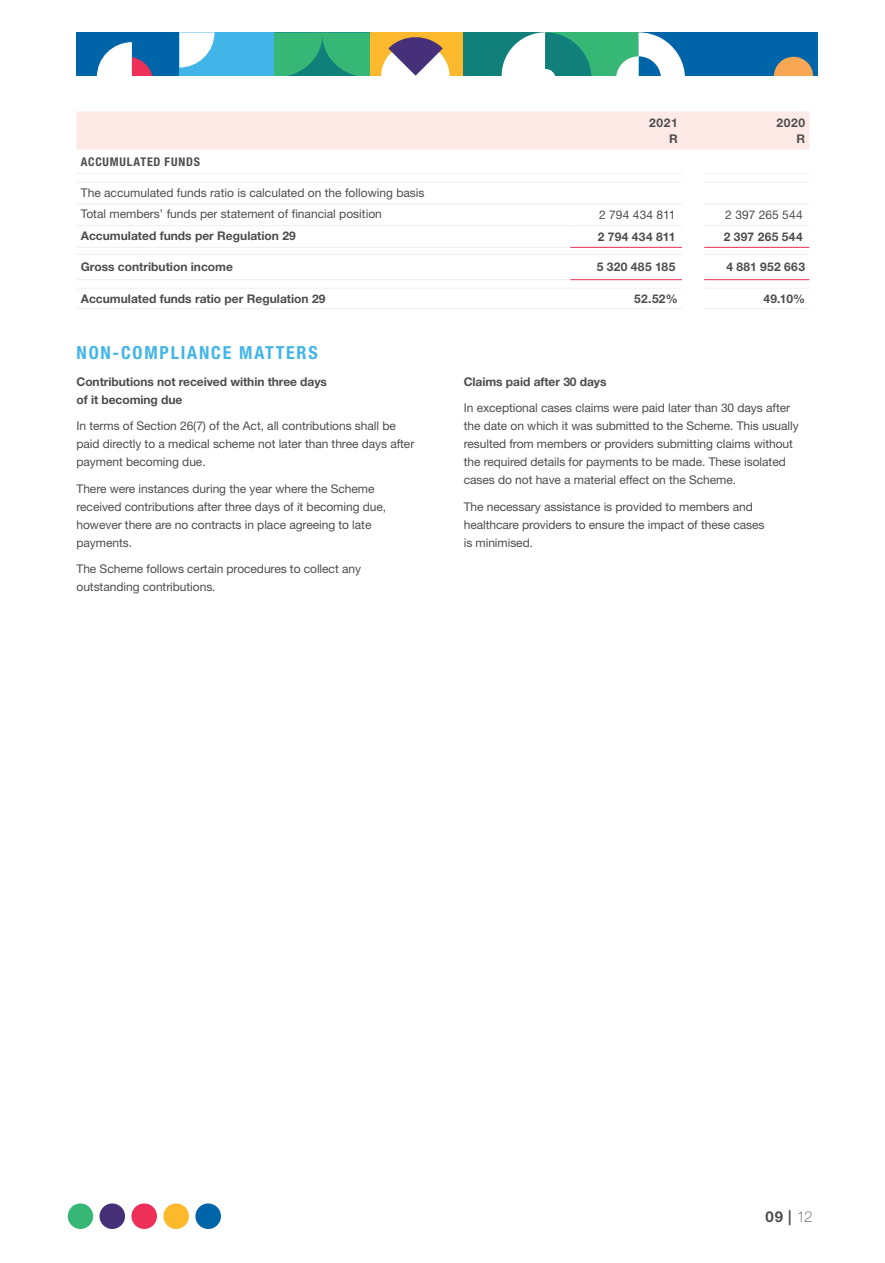
<style>
.page{position:relative;width:885px;height:1263px;background:#fff}
.page>*{position:absolute;margin:0;border:0;box-sizing:border-box;transform-origin:0 0}
.t1{font:700 condensed 18px "Helvetica Neue LT Std";letter-spacing:.1em;color:#42b5e8}
.t2{font:700 15px "Helvetica Neue LT Std";color:#4d4d4f}
.t3{font:12px/18px "Helvetica Neue LT Std";letter-spacing:-.005em;color:#4d4d4f}
.t4{font:700 12px/16.5px "Helvetica Neue LT Std";color:#4d4d4f;text-align:right}
.t5{font:700 12px "Helvetica Neue LT Std";letter-spacing:.035em;color:#4d4d4f}
.t6{font:700 condensed 12px "Helvetica Neue LT Std";letter-spacing:.07em;color:#4d4d4f}
.t7{font:12px "Helvetica Neue LT Std";letter-spacing:.015em;color:#4d4d4f}
.t8{font:700 12px "Helvetica Neue LT Std";letter-spacing:.025em;color:#4d4d4f}
.t9{font:700 12px "Helvetica Neue LT Std";letter-spacing:.03em;color:#4d4d4f}
.s1{font-weight:100}
</style>
<div class="page">
<div style="left:638px;top:32px;width:179px;height:44px;background:#0064a8"></div>
<svg style="left:76px;top:32px;width:737px;height:118px"></svg>
<hr style="left:570px;top:279px;width:111px;height:1px;background:#ee2f58">
<hr style="left:704px;top:279px;width:105px;height:1px;background:#ee2f58">
<hr style="left:570px;top:247px;width:111px;height:1px;background:#ee2f58">
<hr style="left:704px;top:247px;width:105px;height:1px;background:#ee2f58">
<hr style="left:76px;top:173px;width:494px;height:1px;background:#efeff0">
<hr style="left:570px;top:173px;width:111px;height:1px;background:#efeff0">
<hr style="left:704px;top:173px;width:105px;height:1px;background:#efeff0">
<hr style="left:76px;top:182px;width:494px;height:1px;background:#efeff0">
<hr style="left:570px;top:182px;width:111px;height:1px;background:#efeff0">
<hr style="left:704px;top:182px;width:105px;height:1px;background:#efeff0">
<hr style="left:76px;top:203px;width:494px;height:1px;background:#efeff0">
<hr style="left:570px;top:203px;width:111px;height:1px;background:#efeff0">
<hr style="left:704px;top:203px;width:105px;height:1px;background:#efeff0">
<hr style="left:570px;top:225px;width:111px;height:1px;background:#efeff0">
<hr style="left:704px;top:225px;width:105px;height:1px;background:#efeff0">
<hr style="left:76px;top:225px;width:494px;height:1px;background:#efeff0">
<hr style="left:76px;top:247px;width:494px;height:1px;background:#efeff0">
<hr style="left:76px;top:254px;width:494px;height:1px;background:#efeff0">
<hr style="left:76px;top:279px;width:494px;height:1px;background:#efeff0">
<hr style="left:76px;top:288px;width:494px;height:1px;background:#efeff0">
<hr style="left:76px;top:308px;width:494px;height:1px;background:#efeff0">
<hr style="left:570px;top:288px;width:111px;height:1px;background:#efeff0">
<hr style="left:704px;top:288px;width:105px;height:1px;background:#efeff0">
<hr style="left:570px;top:308px;width:111px;height:1px;background:#efeff0">
<hr style="left:704px;top:308px;width:105px;height:1px;background:#efeff0">
<hr style="left:570px;top:254px;width:111px;height:1px;background:#efeff0">
<hr style="left:704px;top:254px;width:105px;height:1px;background:#efeff0">
<div style="left:68px;top:1203px;width:25px;height:26px;background:#37b775;border-radius:50%"></div>
<div style="left:99px;top:1203px;width:26px;height:26px;background:#46307a;border-radius:50%"></div>
<div style="left:131px;top:1203px;width:26px;height:26px;background:#ee2f58;border-radius:50%"></div>
<div style="left:163px;top:1203px;width:26px;height:26px;background:#fdb92d;border-radius:50%"></div>
<div style="left:195px;top:1203px;width:26px;height:26px;background:#0064a8;border-radius:50%"></div>
<p class="t6" style="left:81px;top:154px;width:121px">ACCUMULATED FUNDS</p>
<p class="t3" style="left:81px;top:181px;width:345px;line-height:21.8px">The accumulated funds ratio is calculated on the following basis<br>Total members’ funds per statement of financial position</p>
<p class="t4" style="left:649px;top:114px;width:30px">2021<br>R</p>
<p class="t4" style="left:776px;top:114px;width:30px">2020<br>R</p>
<p class="t3" style="left:599px;top:206px;width:78px">2 794 434 811</p>
<p class="t7" style="left:725px;top:208px;width:79px">2 397 265 544</p>
<p class="t4" style="left:81px;top:227px;width:216px">Accumulated funds per Regulation 29</p>
<p class="t8" style="left:598px;top:229px;width:79px">2 794 434 811</p>
<p class="t5" style="left:723px;top:229px;width:80px">2 397 265 544</p>
<p class="t4" style="left:81px;top:258px;width:154px">Gross contribution income</p>
<p class="t5" style="left:596px;top:260px;width:80px">5 320 485 185</p>
<p class="t9" style="left:726px;top:260px;width:80px">4 881 952 663</p>
<p class="t4" style="left:81px;top:290px;width:246px">Accumulated funds ratio per Regulation 29</p>
<p class="t4" style="left:634px;top:290px;width:45px">52.52%</p>
<p class="t4" style="left:763px;top:290px;width:43px">49.10%</p>
<h1 class="t1" style="left:76px;top:342px;width:243px">NON-COMPLIANCE MATTERS</h1>
<p class="t4" style="left:76px;top:372px;width:252px;line-height:18px;text-align:left">Contributions not received within three days of it becoming due</p>
<p class="t3" style="left:76px;top:417px;width:339px">In terms of Section 26(7) of the Act, all contributions shall be paid directly to a medical scheme not later than three days after payment becoming due.</p>
<p class="t3" style="left:76px;top:479px;width:311px">There were instances during the year where the Scheme received contributions after three days of it becoming due, however there are no contracts in place agreeing to late payments.</p>
<p class="t3" style="left:76px;top:560px;width:286px">The Scheme follows certain procedures to collect any outstanding contributions.</p>
<p class="t4" style="left:463px;top:373px;width:144px">Claims paid after 30 days</p>
<p class="t3" style="left:463px;top:399px;width:336px">In exceptional cases claims were paid later than 30 days after the date on which it was submitted to the Scheme. This usually resulted from members or providers submitting claims without the required details for payments to be made. These isolated cases do not have a material effect on the Scheme.</p>
<p class="t3" style="left:463px;top:497px;width:302px">The necessary assistance is provided to members and healthcare providers to ensure the impact of these cases is minimised.</p>
<p class="t2" style="left:765px;top:1208px;width:48px">09 | <span class="s1">12</span></p>
</div>
